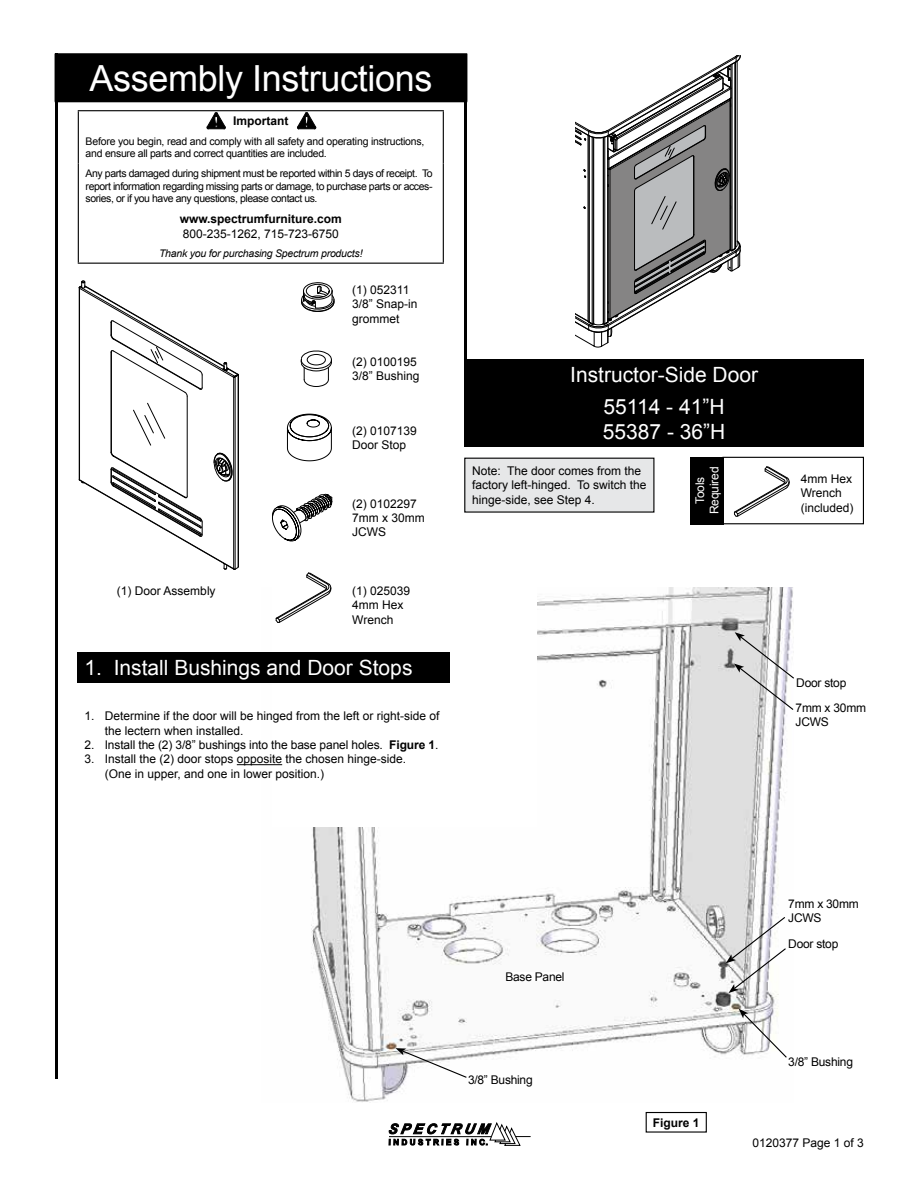
<style>
.page{position:relative;width:918px;height:1188px;background:#fff}
.page>*{position:absolute;margin:0;border:0;box-sizing:border-box;transform-origin:0 0}
.t1{font:36px "Arial";letter-spacing:-.01em;color:#fff}
.t2{font:21px/32px "Arial";color:#fff;text-align:center}
.t3{font:12px/14.4px "Arial";color:#000}
.t4{font:12px/14.4px "Arial";letter-spacing:-.02em;color:#000}
.t5{font:700 12px "Arial";color:#000}
.t6{font:12px/14.4px "Arial";letter-spacing:-.01em;color:#fff;text-align:center}
.t7{font:10.5px/12.6px "Arial";letter-spacing:-.03em;color:#000}
.t8{font:italic 10.5px "Arial";letter-spacing:-.02em;color:#000}
.s1{font-weight:700}
</style>
<div class="page">
<div style="left:722px;top:457px;width:142px;height:67px;background:#fff;border:1px solid #000"></div>
<div style="left:690px;top:457px;width:34px;height:67px;background:#000"></div>
<svg style="left:575px;top:56px;width:166px;height:291px"></svg>
<svg style="left:272px;top:494px;width:60px;height:47px"></svg>
<svg style="left:287px;top:414px;width:45px;height:47px"></svg>
<svg style="left:734px;top:466px;width:56px;height:51px"></svg>
<svg style="left:301px;top:351px;width:31px;height:36px"></svg>
<svg style="left:79px;top:281px;width:160px;height:289px"></svg>
<img style="left:262px;top:587px;width:531px;height:515px">
<div style="left:272px;top:573px;width:265px;height:254px;background:#fff"></div>
<svg style="left:276px;top:572px;width:56px;height:51px"></svg>
<div style="left:56px;top:54px;width:410px;height:47px;background:#000"></div>
<div style="left:55px;top:53px;width:412px;height:49px;border:2px solid #000"></div>
<hr style="left:55px;top:53px;width:3px;height:1026px;background:#000">
<hr style="left:78px;top:111px;width:1px;height:52px;background:#000">
<hr style="left:78px;top:163px;width:1px;height:100px;background:#000">
<hr style="left:78px;top:110px;width:366px;height:1px;background:#000">
<hr style="left:443px;top:111px;width:1px;height:52px;background:#000">
<hr style="left:443px;top:163px;width:1px;height:100px;background:#000">
<hr style="left:78px;top:263px;width:366px;height:1px;background:#000">
<svg style="left:207px;top:113px;width:18px;height:17px"></svg>
<svg style="left:297px;top:113px;width:19px;height:17px"></svg>
<svg style="left:388px;top:1122px;width:143px;height:24px"></svg>
<hr style="left:464px;top:55px;width:3px;height:391px;background:#000">
<div style="left:464px;top:359px;width:400px;height:87px;background:#000"></div>
<hr style="left:237px;top:764px;width:45px;height:1px;background:#000">
<div style="left:78px;top:653px;width:372px;height:30px;background:#000"></div>
<div style="left:465px;top:458px;width:189px;height:54px;background:#e6e7e8"></div>
<div style="left:646px;top:1112px;width:61px;height:21px;border:1px solid #000"></div>
<div style="left:788px;top:899px;width:74px;height:23px;background:#fff"></div>
<div style="left:788px;top:940px;width:69px;height:8px;background:#fff"></div>
<div style="left:788px;top:1058px;width:69px;height:8px;background:#fff"></div>
<div style="left:468px;top:1075px;width:69px;height:9px;background:#fff"></div>
<div style="left:505px;top:972px;width:60px;height:9px;background:#fff"></div>
<svg style="left:726px;top:916px;width:61px;height:77px"></svg>
<svg style="left:734px;top:632px;width:60px;height:79px"></svg>
<svg style="left:739px;top:1009px;width:49px;height:50px"></svg>
<svg style="left:396px;top:1048px;width:72px;height:31px"></svg>
<svg style="left:301px;top:282px;width:34px;height:30px"></svg>
<h1 class="t1" style="left:90px;top:54px;width:344px">Assembly Instructions</h1>
<p class="t5" style="left:233px;top:113px;width:57px">Important</p>
<p class="t7" style="left:86px;top:135px;width:340px">Before you begin, read and comply with all safety and operating instructions, and ensure all parts and correct quantities are included.</p>
<p class="t7" style="left:86px;top:167px;width:349px;text-align:justify">Any parts damaged during shipment must be reported within 5 days of receipt. To report information regarding missing parts or damage, to purchase parts or acces&shy;sories, or if you have any questions, please contact us.</p>
<p class="t5" style="left:180px;top:211px;width:164px">www.spectrumfurniture.com</p>
<p class="t3" style="left:183px;top:227px;width:158px">800-235-1262, 715-723-6750</p>
<p class="t8" style="left:159px;top:247px;width:205px">Thank you for purchasing Spectrum products!</p>
<p class="t3" style="left:352px;top:283px;width:67px">(1) 052311<br>3/8” Snap-in grommet</p>
<p class="t3" style="left:352px;top:355px;width:69px">(2) 0100195<br>3/8” Bushing</p>
<p class="t3" style="left:352px;top:423px;width:66px">(2) 0107139<br>Door Stop</p>
<p class="t3" style="left:117px;top:584px;width:100px">(1) Door Assembly</p>
<p class="t3" style="left:352px;top:496px;width:74px">(2) 0102297<br>7mm x 30mm<br>JCWS</p>
<p class="t3" style="left:352px;top:584px;width:60px">(1) 025039<br>4mm Hex<br>Wrench</p>
<h2 class="t2" style="left:85px;top:652px;width:329px">1. Install Bushings and Door Stops</h2>
<p class="t3" style="left:105px;top:709px;width:336px;text-indent:-20px">1. Determine if the door will be hinged from the left or right-side of the lectern when installed.</p>
<p class="t3" style="left:85px;top:738px;width:355px">2. Install the (2) 3/8” bushings into the base panel holes. <span class="s1">Figure 1</span>.</p>
<p class="t3" style="left:105px;top:752px;width:303px;text-indent:-20px">3. Install the (2) door stops opposite the chosen hinge-side. (One in upper, and one in lower position.)</p>
<h2 class="t2" style="left:570px;top:358px;width:189px">Instructor-Side Door<br>55114 - 41”H</h2>
<h2 class="t2" style="left:603px;top:416px;width:124px">55387 - 36”H</h2>
<p class="t3" style="left:472px;top:464px;width:176px">Note: The door comes from the factory left-hinged. To switch the hinge-side, see Step 4.</p>
<p class="t6" style="left:693px;top:514px;width:49px;rotate:-90deg">Tools<br>Required</p>
<p class="t3" style="left:801px;top:471px;width:54px">4mm Hex<br>Wrench (included)</p>
<p class="t4" style="left:796px;top:675px;width:52px">Door stop</p>
<p class="t4" style="left:796px;top:700px;width:72px">7mm x 30mm<br>JCWS</p>
<p class="t4" style="left:505px;top:970px;width:61px">Base Panel</p>
<p class="t4" style="left:468px;top:1073px;width:66px">3/8” Bushing</p>
<p class="t5" style="left:653px;top:1114px;width:48px">Figure 1</p>
<p class="t4" style="left:788px;top:897px;width:72px">7mm x 30mm<br>JCWS</p>
<p class="t4" style="left:788px;top:937px;width:52px">Door stop</p>
<p class="t4" style="left:788px;top:1055px;width:66px">3/8” Bushing</p>
<p class="t3" style="left:753px;top:1136px;width:113px">0120377 Page 1 of 3</p>
</div>
